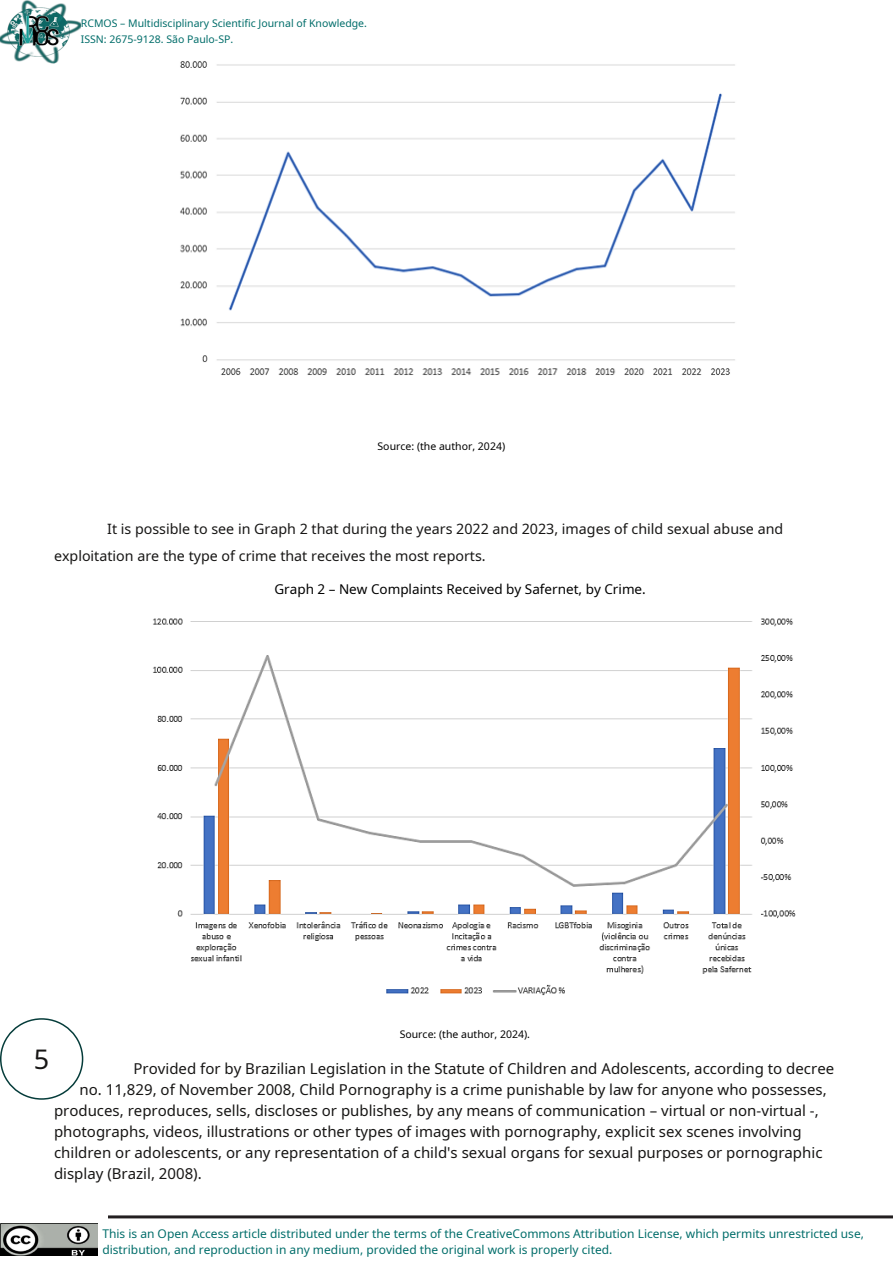
<style>
.page{position:relative;width:893px;height:1263px;background:#fff}
.page>*{position:absolute;margin:0;border:0;box-sizing:border-box;transform-origin:0 0}
.t1{font:27px "Noto Sans";color:#171615}
.t2{font:15px "Noto Sans";color:#171615}
.t3{font:14.25px/27px "Noto Sans";color:#171615}
.t4{font:13.5px "Noto Sans";color:#000}
.t5{font:12px/16.5px "Noto Sans";color:#006d6a}
.t6{font:10.5px/16.5px "Noto Sans";color:#006d6a}
.t7{font:10.5px "Noto Sans";color:#000}
</style>
<div class="page">
<img style="left:0;top:1224px;width:97px;height:32px">
<img style="left:0;top:0;width:81px;height:64px">
<div style="left:0;top:1018px;width:83px;height:82px;border:2px solid #053c3a;border-radius:50%"></div>
<hr style="left:108px;top:1215px;width:785px;height:3px;background:#231f20">
<img style="left:180px;top:61px;width:555px;height:314px">
<img style="left:153px;top:618px;width:643px;height:378px">
<p class="t6" style="left:81px;top:14px;width:288px">RCMOS – Multidisciplinary Scientific Journal of Knowledge.<br>ISSN: 2675-9128. São Paulo-SP.</p>
<p class="t7" style="left:378px;top:438px;width:129px">Source: (the author, 2024)</p>
<p class="t3" style="left:54px;top:515px;width:731px;text-indent:53px">It is possible to see in Graph 2 that during the years 2022 and 2023, images of child sexual abuse and exploitation are the type of crime that receives the most reports.</p>
<p class="t4" style="left:274px;top:579px;width:373px">Graph 2 – New Complaints Received by Safernet, by Crime.</p>
<p class="t7" style="left:400px;top:1027px;width:132px">Source: (the author, 2024).</p>
<h1 class="t1" style="left:34px;top:1040px;width:17px">5</h1>
<p class="t2" style="left:134px;top:1058px;width:702px">Provided for by Brazilian Legislation in the Statute of Children and Adolescents, according to decree</p>
<p class="t2" style="left:80px;top:1079px;width:749px">no. 11,829, of November 2008, Child Pornography is a crime punishable by law for anyone who possesses,</p>
<p class="t2" style="left:54px;top:1100px;width:766px">produces, reproduces, sells, discloses or publishes, by any means of communication – virtual or non-virtual -,</p>
<p class="t2" style="left:54px;top:1121px;width:749px">photographs, videos, illustrations or other types of images with pornography, explicit sex scenes involving</p>
<p class="t2" style="left:54px;top:1142px;width:770px">children or adolescents, or any representation of a child's sexual organs for sexual purposes or pornographic</p>
<p class="t2" style="left:54px;top:1163px;width:149px">display (Brazil, 2008).</p>
<p class="t5" style="left:102px;top:1225px;width:763px">This is an Open Access article distributed under the terms of the CreativeCommons Attribution License, which permits unrestricted use, distribution, and reproduction in any medium, provided the original work is properly cited.</p>
</div>
